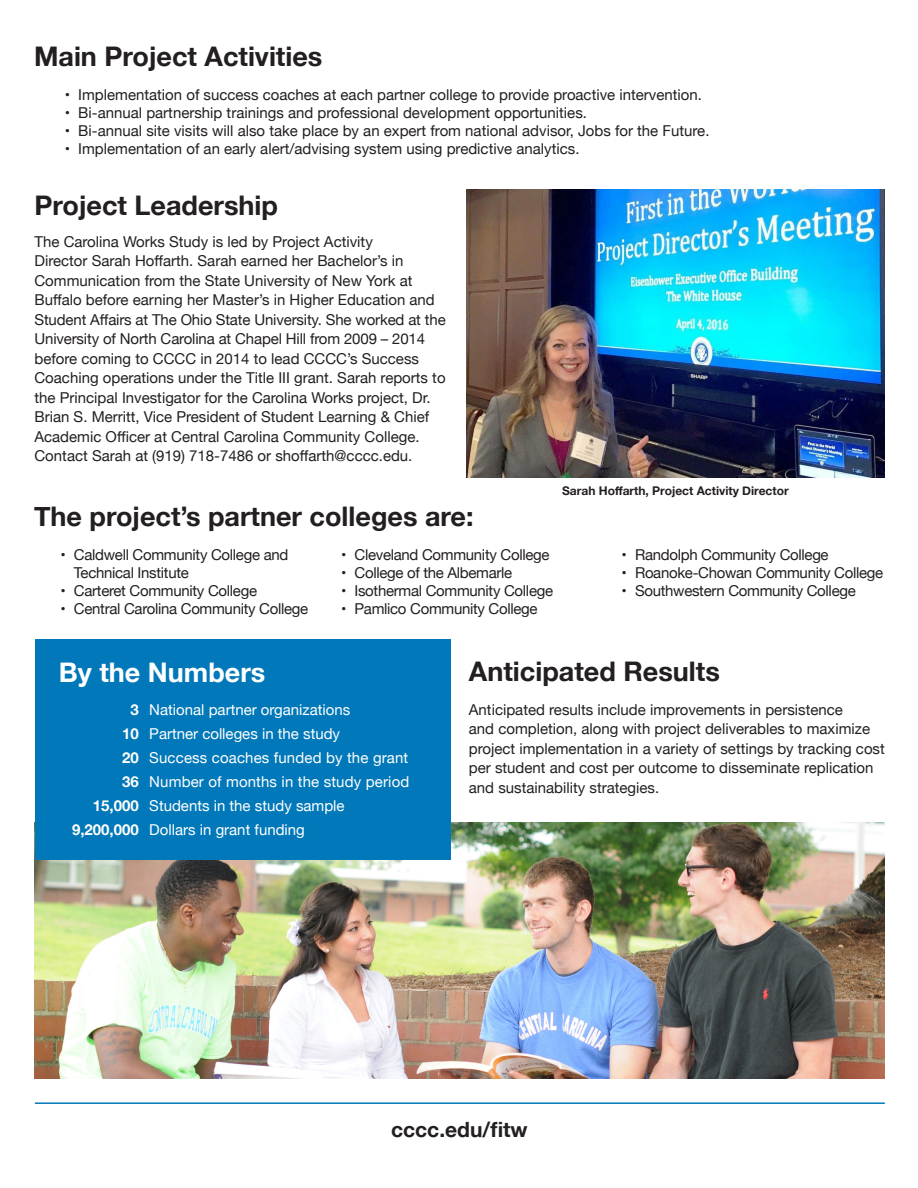
<style>
.page{position:relative;width:918px;height:1188px;background:#fff}
.page>*{position:absolute;margin:0;border:0;box-sizing:border-box;transform-origin:0 0}
.t1{font:700 27px "Helvetica Neue";color:#231f20}
.t2{font:700 27px "Helvetica Neue";color:#fff}
.t3{font:700 21px "Helvetica Neue";color:#231f20}
.t4{font:15px/19.5px "Helvetica Neue";color:#231f20}
.t5{font:15px "Helvetica Neue";letter-spacing:-.02em;color:#231f20}
.t6{font:15px "Helvetica Neue";color:#fff}
.t7{font:700 12px "Helvetica Neue";color:#231f20}
.s1{font-weight:700}
</style>
<div class="page">
<img style="left:35px;top:823px;width:850px;height:256px">
<div style="left:35px;top:639px;width:416px;height:221px;background:#0078b9"></div>
<img style="left:467px;top:189px;width:417px;height:288px">
<hr style="left:35px;top:1102px;width:850px;height:2px;background:#0078b9">
<p class="t1" style="left:34px;top:35px;width:290px">Main Project Activities</p>
<p class="t4" style="left:65px;top:86px;width:639px">• Implementation of success coaches at each partner college to provide proactive intervention.</p>
<p class="t4" style="left:65px;top:104px;width:524px">• Bi-annual partnership trainings and professional development opportunities.</p>
<p class="t4" style="left:65px;top:122px;width:646px">• Bi-annual site visits will also take place by an expert from national advisor, Jobs for the Future.</p>
<p class="t4" style="left:65px;top:140px;width:516px">• Implementation of an early alert/advising system using predictive analytics.</p>
<p class="t1" style="left:34px;top:185px;width:245px">Project Leadership</p>
<p class="t4" style="left:34px;top:233px;width:413px">The Carolina Works Study is led by Project Activity<br>Director Sarah Hoffarth. Sarah earned her Bachelor’s in Communication from the State University of New York at Buffalo before earning her Master’s in Higher Education and Student Affairs at The Ohio State University. She worked at the University of North Carolina at Chapel Hill from 2009 – 2014 before coming to CCCC in 2014 to lead CCCC’s Success Coaching operations under the Title III grant. Sarah reports to the Principal Investigator for the Carolina Works project, Dr.<br>Brian S. Merritt, Vice President of Student Learning &amp; Chief Academic Officer at Central Carolina Community College.<br>Contact Sarah at (919) 718-7486 or shoffarth@cccc.edu.</p>
<p class="t1" style="left:34px;top:495px;width:441px">The project’s partner colleges are:</p>
<p class="t5" style="left:60px;top:543px;width:229px">• Caldwell Community College and</p>
<p class="t5" style="left:74px;top:561px;width:116px">Technical Institute</p>
<p class="t5" style="left:60px;top:579px;width:198px">• Carteret Community College</p>
<p class="t5" style="left:60px;top:597px;width:249px">• Central Carolina Community College</p>
<p class="t5" style="left:341px;top:543px;width:210px">• Cleveland Community College</p>
<p class="t5" style="left:341px;top:561px;width:173px">• College of the Albemarle</p>
<p class="t5" style="left:341px;top:579px;width:214px">• Isothermal Community College</p>
<p class="t5" style="left:341px;top:597px;width:198px">• Pamlico Community College</p>
<p class="t7" style="left:562px;top:481px;width:228px">Sarah Hoffarth, Project Activity Director</p>
<p class="t5" style="left:622px;top:543px;width:209px">• Randolph Community College</p>
<p class="t5" style="left:622px;top:561px;width:263px">• Roanoke-Chowan Community College</p>
<p class="t5" style="left:622px;top:579px;width:236px">• Southwestern Community College</p>
<p class="t2" style="left:59px;top:651px;width:208px">By the Numbers</p>
<p class="t6" style="left:130px;top:699px;width:221px"><span class="s1">3</span> National partner organizations</p>
<p class="t6" style="left:122px;top:723px;width:220px"><span class="s1">10</span> Partner colleges in the study</p>
<p class="t6" style="left:122px;top:747px;width:288px"><span class="s1">20</span> Success coaches funded by the grant</p>
<p class="t6" style="left:122px;top:771px;width:289px"><span class="s1">36</span> Number of months in the study period</p>
<p class="t6" style="left:93px;top:795px;width:253px"><span class="s1">15,000</span> Students in the study sample</p>
<p class="t6" style="left:72px;top:819px;width:234px"><span class="s1">9,200,000</span> Dollars in grant funding</p>
<p class="t1" style="left:469px;top:650px;width:252px">Anticipated Results</p>
<p class="t4" style="left:469px;top:701px;width:417px">Anticipated results include improvements in persistence<br>and completion, along with project deliverables to maximize project implementation in a variety of settings by tracking cost per student and cost per outcome to disseminate replication and sustainability strategies.</p>
<p class="t3" style="left:391px;top:1113px;width:138px">cccc.edu/fitw</p>
</div>
